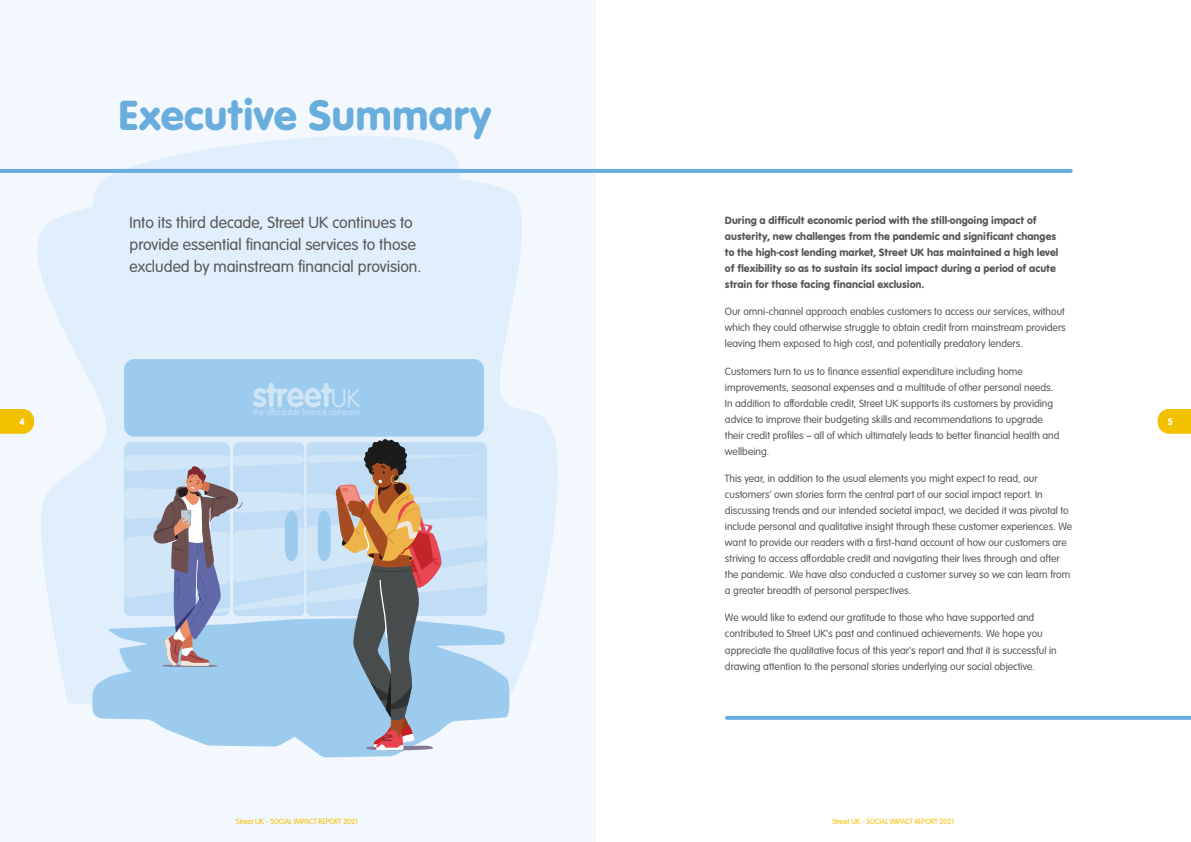
<style>
.page{position:relative;width:1191px;height:842px;background:#fff}
.page>*{position:absolute;margin:0;border:0;box-sizing:border-box;transform-origin:0 0}
.t1{font:44px "VAG Rundschrift D";color:#69addd}
.t2{font:300 17px/22px "VAG Rundschrift D";color:#575756}
.t3{font:300 11px/16px "VAG Rundschrift D";color:#575756}
.t4{font:11px/16px "VAG Rundschrift D";color:#575756}
.t5{font:10px "VAG Rundschrift D";color:#fff}
.t6{font:300 8px "VAG Rundschrift D";letter-spacing:-.01em;color:#f3c000}
</style>
<div class="page">
<div style="left:0;top:0;width:595px;height:842px;background:#f2f8fd"></div>
<svg style="left:37px;top:186px;width:521px;height:517px"></svg>
<svg style="left:70px;top:136px;width:426px;height:525px;background:#e2eefb"></svg>
<div style="left:124px;top:359px;width:360px;height:78px;background:#9dcbee;border-radius:10px"></div>
<img style="left:253px;top:382px;width:107px;height:35px">
<svg style="left:314px;top:634px;width:195px;height:123px"></svg>
<svg style="left:92px;top:439px;width:413px;height:312px;background:#b3c5d7"></svg>
<svg style="left:0;top:409px;width:34px;height:25px"></svg>
<svg style="left:1157px;top:409px;width:34px;height:25px"></svg>
<hr style="left:0;top:169px;width:1070px;height:4px;background:#69addd">
<svg style="left:727px;top:716px;width:464px;height:4px;background:#6eb0de"></svg>
<h1 class="t1" style="left:118px;top:89px;width:375px">Executive Summary</h1>
<h2 class="t2" style="left:129px;top:212px;width:293px">Into its third decade, Street UK continues to provide essential financial services to those excluded by mainstream financial provision.</h2>
<p class="t4" style="left:725px;top:212px;width:335px">During a difficult economic period with the still-ongoing impact of austerity, new challenges from the pandemic and significant changes to the high-cost lending market, Street UK has maintained a high level of flexibility so as to sustain its social impact during a period of acute strain for those facing financial exclusion.</p>
<p class="t3" style="left:725px;top:304px;width:342px;text-align:justify">Our omni-channel approach enables customers to access our services, without which they could otherwise struggle to obtain credit from mainstream providers leaving them exposed to high cost, and potentially predatory lenders.</p>
<p class="t3" style="left:725px;top:363px;width:336px">Customers turn to us to finance essential expenditure including home improvements, seasonal expenses and a multitude of other personal needs.<br>In addition to affordable credit, Street UK supports its customers by providing advice to improve their budgeting skills and recommendations to upgrade their credit profiles – all of which ultimately leads to better financial health and wellbeing.</p>
<p class="t3" style="left:725px;top:471px;width:349px">This year, in addition to the usual elements you might expect to read, our customers’ own stories form the central part of our social impact report. In discussing trends and our intended societal impact, we decided it was pivotal to include personal and qualitative insight through these customer experiences. We want to provide our readers with a first-hand account of how our customers are striving to access affordable credit and navigating their lives through and after the pandemic. We have also conducted a customer survey so we can learn from a greater breadth of personal perspectives.</p>
<p class="t3" style="left:725px;top:610px;width:333px">We would like to extend our gratitude to those who have supported and contributed to Street UK’s past and continued achievements. We hope you appreciate the qualitative focus of this year's report and that it is successful in drawing attention to the personal stories underlying our social objective.</p>
<p class="t5" style="left:19px;top:416px;width:7px">4</p>
<p class="t5" style="left:1167px;top:416px;width:7px">5</p>
<p class="t6" style="left:236px;top:817px;width:123px">Street UK - SOCIAL IMPACT REPORT 2021</p>
<p class="t6" style="left:832px;top:817px;width:123px">Street UK - SOCIAL IMPACT REPORT 2021</p>
</div>
